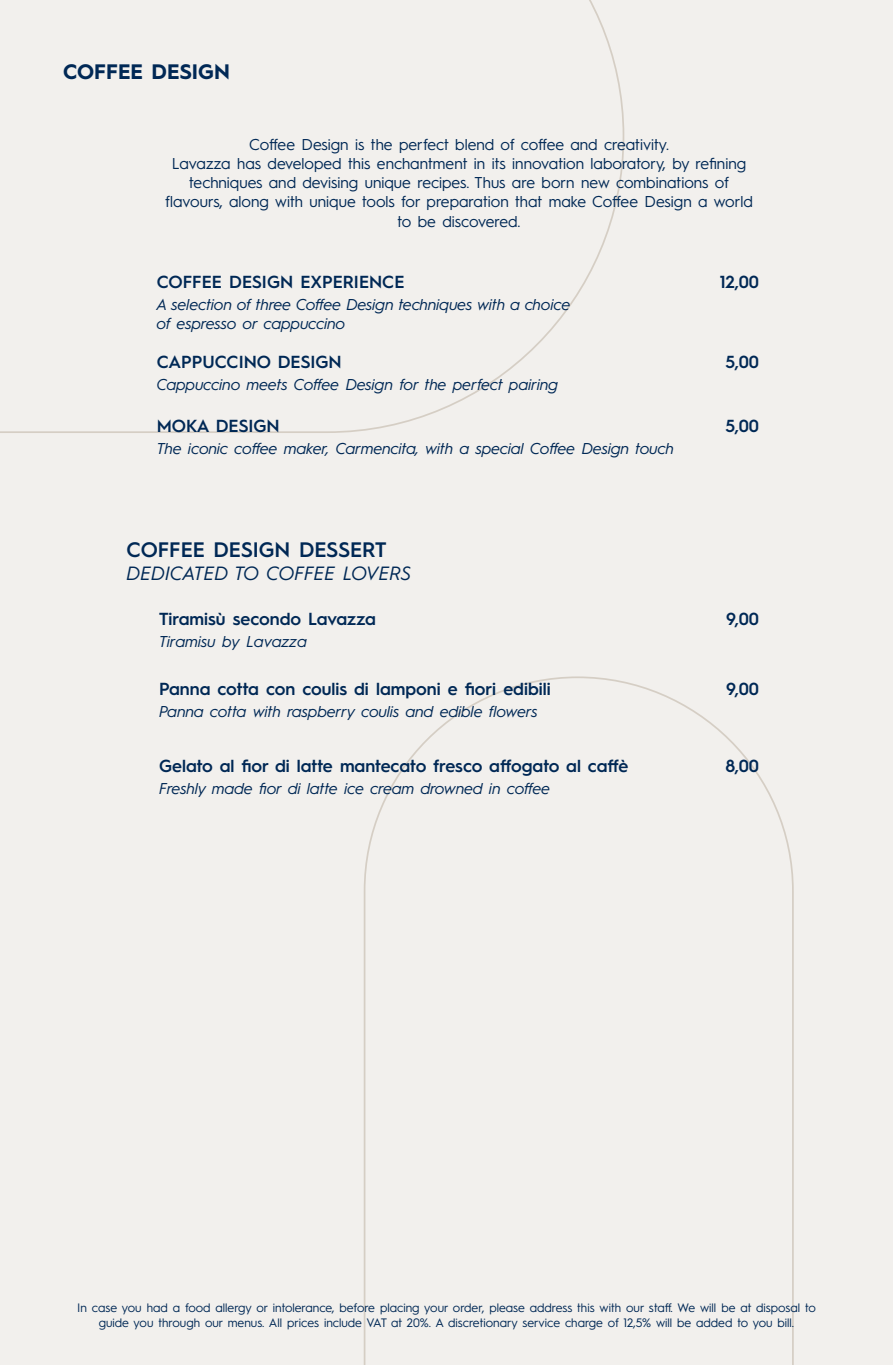
<style>
.page{position:relative;width:893px;height:1365px;background:#fff}
.page>*{position:absolute;margin:0;border:0;box-sizing:border-box;transform-origin:0 0}
.t1{font:600 21px "Hurme Geometric Sans 1";color:#002855}
.t2{font:700 21px "Hurme Geometric Sans 1";color:#002855}
.t3{font:italic 19.25px "Hurme Geometric Sans 1";color:#002855}
.t4{font:600 17.5px "Hurme Geometric Sans 1";color:#002855}
.t5{font:italic 15.75px/18.9px "Hurme Geometric Sans 1";color:#002855}
.t6{font:15.75px/19.2px "Hurme Geometric Sans 1";color:#002855;text-align:center}
.t7{font:12.25px/14.7px "Hurme Geometric Sans 1";color:#002855;text-align:center}
</style>
<div class="page">
<div style="left:0;top:0;width:893px;height:1364px;background:#f2f0ed"></div>
<svg style="left:363px;top:676px;width:431px;height:688px"></svg>
<svg style="left:0;top:0;width:625px;height:433px"></svg>
<p class="t2" style="left:63px;top:57px;width:168px">COFFEE DESIGN</p>
<p class="t6" style="left:249px;top:133px;width:421px">Coffee Design is the perfect blend of coffee and creativity.</p>
<p class="t6" style="left:165px;top:153px;width:589px">Lavazza has developed this enchantment in its innovation laboratory, by refining techniques and devising unique recipes. Thus are born new combinations of flavours, along with unique tools for preparation that make Coffee Design a world to be discovered.</p>
<p class="t4" style="left:157px;top:269px;width:249px">COFFEE DESIGN EXPERIENCE</p>
<p class="t5" style="left:157px;top:294px;width:415px">A selection of three Coffee Design techniques with a choice of espresso or cappuccino</p>
<p class="t4" style="left:157px;top:349px;width:187px">CAPPUCCINO DESIGN</p>
<p class="t5" style="left:157px;top:374px;width:403px">Cappuccino meets Coffee Design for the perfect pairing</p>
<p class="t4" style="left:157px;top:413px;width:125px">MOKA DESIGN</p>
<p class="t5" style="left:157px;top:438px;width:519px">The iconic coffee maker, Carmencita, with a special Coffee Design touch</p>
<p class="t1" style="left:127px;top:535px;width:261px">COFFEE DESIGN DESSERT</p>
<p class="t3" style="left:127px;top:559px;width:286px">DEDICATED TO COFFEE LOVERS</p>
<p class="t4" style="left:159px;top:606px;width:218px">Tiramisù secondo Lavazza</p>
<p class="t5" style="left:159px;top:630px;width:150px">Tiramisu by Lavazza</p>
<p class="t4" style="left:159px;top:676px;width:393px">Panna cotta con coulis di lamponi e fiori edibili</p>
<p class="t5" style="left:159px;top:701px;width:380px">Panna cotta with raspberry coulis and edible flowers</p>
<p class="t4" style="left:159px;top:753px;width:471px">Gelato al fior di latte mantecato fresco affogato al caffè</p>
<p class="t5" style="left:159px;top:778px;width:393px">Freshly made fior di latte ice cream drowned in coffee</p>
<p class="t4" style="left:720px;top:269px;width:41px">12,00</p>
<p class="t4" style="left:726px;top:349px;width:35px">5,00</p>
<p class="t4" style="left:726px;top:413px;width:35px">5,00</p>
<p class="t4" style="left:726px;top:606px;width:34px">9,00</p>
<p class="t4" style="left:726px;top:676px;width:34px">9,00</p>
<p class="t4" style="left:725px;top:753px;width:35px">8,00</p>
<p class="t7" style="left:77px;top:1299px;width:740px">In case you had a food allergy or intolerance, before placing your order, please address this with our staff. We will be at disposal to guide you through our menus. All prices include VAT at 20%. A discretionary service charge of 12,5% will be added to you bill.</p>
</div>
